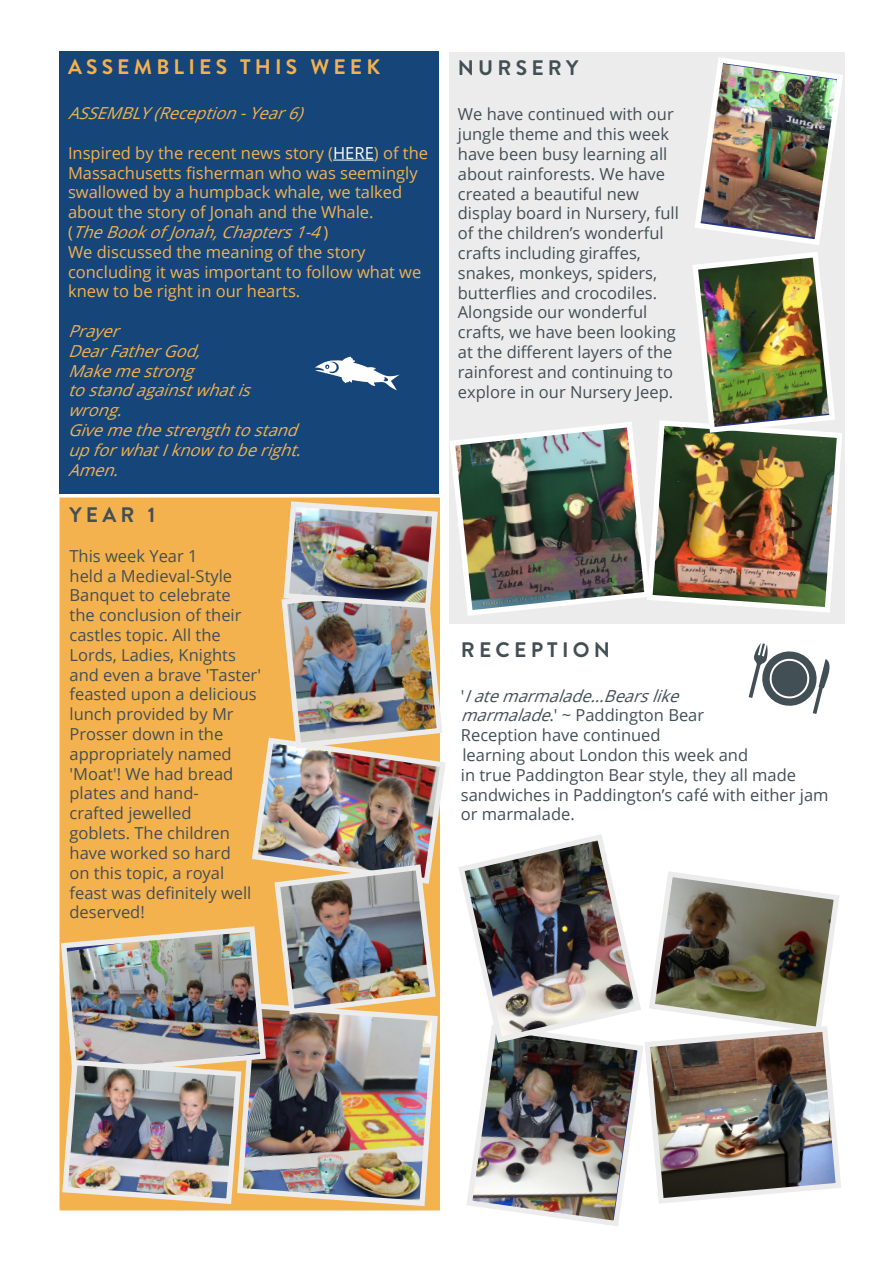
<style>
.page{position:relative;width:893px;height:1263px;background:#fff}
.page>*{position:absolute;margin:0;border:0;box-sizing:border-box;transform-origin:0 0}
.t1{font:700 21px "Brandon Grotesque";letter-spacing:.2em;color:#424f55}
.t2{font:700 21px "Brandon Grotesque";letter-spacing:.2em;color:#f4b24e}
.t3{font:16.5px/19.8px "Open Sans";color:#424f55}
.t4{font:16.5px/19.8px "Open Sans";color:#f4b24e}
.t5{font:italic 16.5px/19.8px "Open Sans";color:#f4b24e}
.s1{color:#fff}
.s2{font-style:italic}
</style>
<div class="page">
<img style="left:59px;top:54px;width:786px;height:1172px">
<p class="t2" style="left:68px;top:52px;width:314px">ASSEMBLIES THIS WEEK</p>
<p class="t5" style="left:68px;top:103px;width:243px">ASSEMBLY(Reception-Year6)</p>
<p class="t4" style="left:68px;top:143px;width:362px">Inspired by the recent news story (<span class="s1">HERE</span>) of the Massachusetts fisherman who was seemingly swallowed by a humpback whale, we talked about the story of Jonah and the Whale.<br>( <span class="s2">TheBookofJonah,Chapters1-4</span>)<br>We discussed the meaning of the story concluding it was important to follow what we knew to be right in our hearts.</p>
<p class="t5" style="left:68px;top:321px;width:242px">Prayer<br>DearFatherGod,<br>Makemestrong tostandagainstwhatis wrong.<br>Givemethestrengthtostand upforwhatIknowtoberight.<br>Amen.</p>
<p class="t1" style="left:70px;top:500px;width:87px">YEAR 1</p>
<p class="t3" style="left:70px;top:545px;width:193px">This week Year 1<br>held a Medieval-Style<br>Banquet to celebrate<br>the conclusion of their castles topic. All the<br>Lords, Ladies, Knights and even a brave 'Taster' feasted upon a delicious lunch provided by Mr<br>Prosser down in the appropriately named 'Moat'! We had bread plates and hand-<br>crafted jewelled<br>goblets. The children have worked so hard<br>on this topic, a royal feast was definitely well deserved!</p>
<p class="t1" style="left:458px;top:53px;width:122px">NURSERY</p>
<p class="t3" style="left:458px;top:104px;width:223px">We have continued with our jungle theme and this week have been busy learning all about rainforests. We have created a beautiful new display board in Nursery, full of the children’s wonderful crafts including giraffes, snakes, monkeys, spiders, butterflies and crocodiles.<br>Alongside our wonderful crafts, we have been looking at the different layers of the rainforest and continuing to explore in our Nursery Jeep.</p>
<p class="t1" style="left:461px;top:635px;width:151px">RECEPTION</p>
<p class="t3" style="left:461px;top:685px;width:369px">' <span class="s2">Iatemarmalade...Bearslike<br>marmalade</span>.' ~ Paddington Bear<br>Reception have continued<br>learning about London this week and<br>in true Paddington Bear style, they all made sandwiches in Paddington’s café with either jam or marmalade.</p>
</div>
